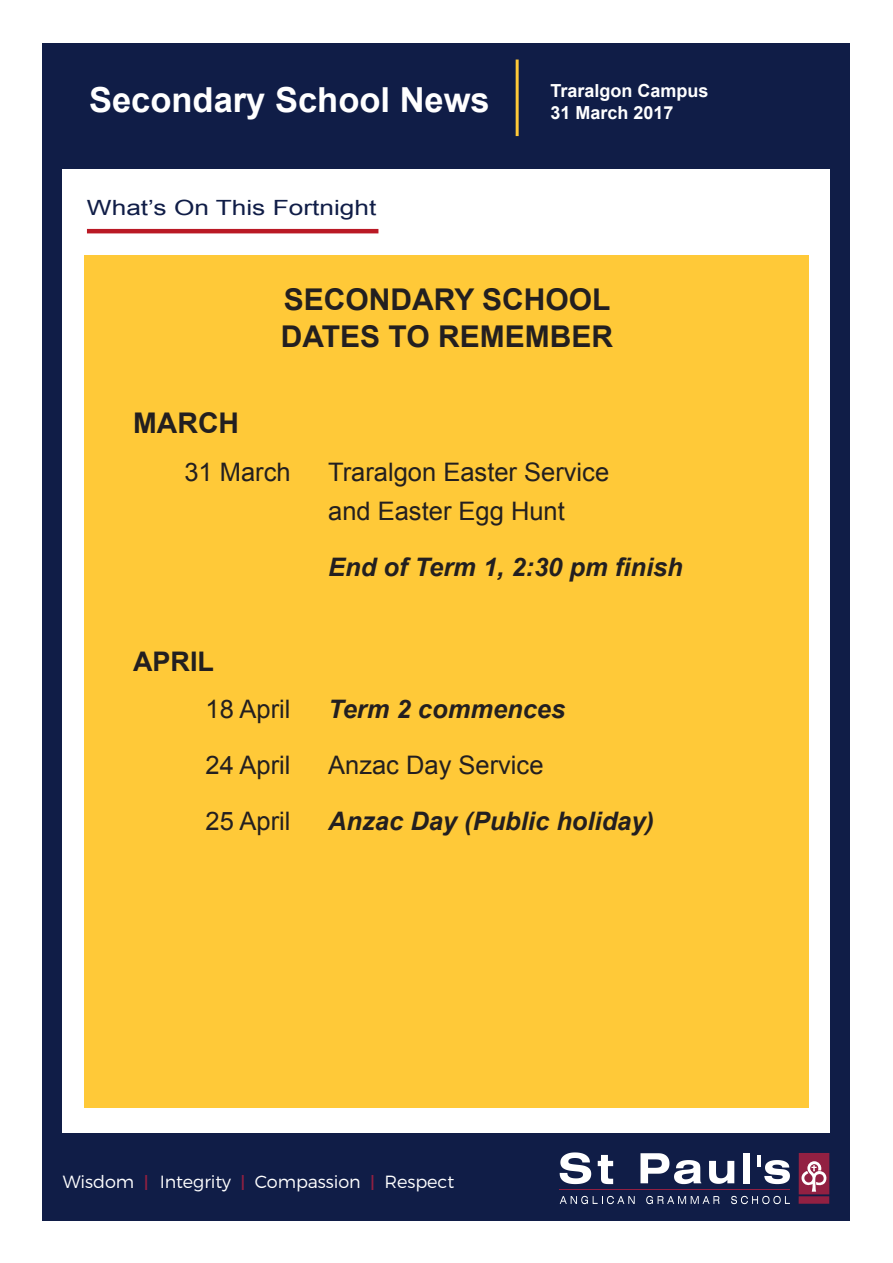
<style>
.page{position:relative;width:893px;height:1263px;background:#fff}
.page>*{position:absolute;margin:0;border:0;box-sizing:border-box;transform-origin:0 0}
.t1{font:700 34.5px "Arial";color:#fff}
.t2{font:700 30px/37.5px "Arial";color:#231f20}
.t3{font:700 28.5px "Arial";color:#231f20}
.t4{font:700 27px "Arial";color:#231f20}
.t5{font:25.5px/39px "Arial";color:#231f20}
.t6{font:italic 700 25.5px "Arial";color:#231f20}
.t7{font:21px "Arial";color:#101d47;scale:1.25 1}
.t8{font:700 18px "Arial";color:#fff}
.t9{font:300 17.7px "Montserrat";letter-spacing:-.005em;color:#fff}
.s1{font-size:21.45px;color:#902041}
</style>
<div class="page">
<div style="left:43px;top:43px;width:807px;height:1177px;background:#101d47"></div>
<div style="left:63px;top:169px;width:767px;height:964px;background:#fff"></div>
<svg style="left:560px;top:1152px;width:31px;height:32px"></svg>
<svg style="left:598px;top:1155px;width:15px;height:29px"></svg>
<svg style="left:640px;top:1153px;width:61px;height:31px"></svg>
<svg style="left:709px;top:1161px;width:25px;height:23px"></svg>
<div style="left:743px;top:1153px;width:7px;height:30px;background:#fff"></div>
<hr style="left:757px;top:1155px;width:4px;height:11px;background:#fff">
<svg style="left:764px;top:1160px;width:26px;height:24px"></svg>
<svg style="left:560px;top:1196px;width:75px;height:8px"></svg>
<svg style="left:646px;top:1196px;width:73px;height:8px"></svg>
<svg style="left:731px;top:1196px;width:59px;height:8px"></svg>
<hr style="left:560px;top:1189px;width:230px;height:1px;background:#922042">
<div style="left:799px;top:1153px;width:30px;height:41px;background:#922042"></div>
<svg style="left:801px;top:1161px;width:26px;height:31px"></svg>
<div style="left:799px;top:1196px;width:30px;height:8px;background:#922042"></div>
<hr style="left:516px;top:60px;width:3px;height:76px;background:#ffc938">
<hr style="left:87px;top:229px;width:291px;height:4px;background:#ba1925">
<div style="left:84px;top:255px;width:724px;height:853px;background:#ffc938"></div>
<h1 class="t1" style="left:89px;top:76px;width:402px">Secondary School News</h1>
<p class="t7" style="left:87px;top:194px;width:233px">What’s On This Fortnight</p>
<p class="t8" style="left:550px;top:79px;width:160px">Traralgon Campus</p>
<p class="t8" style="left:550px;top:101px;width:125px">31 March 2017</p>
<p class="t2" style="left:281px;top:282px;width:334px">SECONDARY SCHOOL<br>DATES TO REMEMBER</p>
<p class="t3" style="left:133px;top:404px;width:108px">MARCH</p>
<p class="t5" style="left:184px;top:453px;width:108px">31 March</p>
<p class="t5" style="left:328px;top:453px;width:283px">Traralgon Easter Service and Easter Egg Hunt</p>
<p class="t6" style="left:328px;top:550px;width:356px">End of Term 1, 2:30 pm finish</p>
<p class="t4" style="left:133px;top:643px;width:83px">APRIL</p>
<p class="t5" style="left:206px;top:690px;width:87px">18 April</p>
<p class="t6" style="left:328px;top:692px;width:239px">Term 2 commences</p>
<p class="t5" style="left:206px;top:746px;width:87px">24 April</p>
<p class="t5" style="left:328px;top:746px;width:217px">Anzac Day Service</p>
<p class="t5" style="left:206px;top:802px;width:87px">25 April</p>
<p class="t6" style="left:328px;top:804px;width:327px">Anzac Day (Public holiday)</p>
<p class="t9" style="left:63px;top:1171px;width:393px">Wisdom <span class="s1">I</span> Integrity <span class="s1">I</span> Compassion <span class="s1">I</span> Respect</p>
</div>
